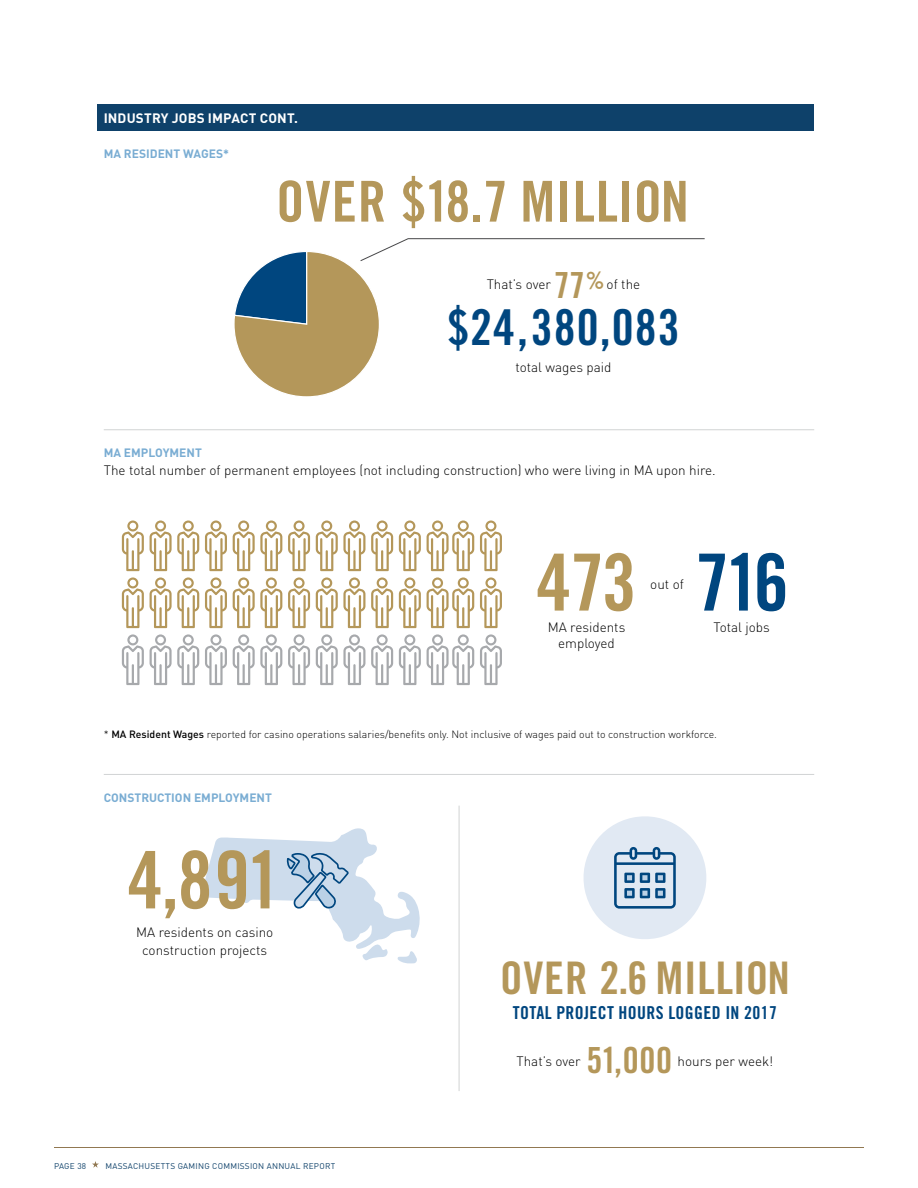
<style>
.page{position:relative;width:918px;height:1188px;background:#fff}
.page>*{position:absolute;margin:0;border:0;box-sizing:border-box;transform-origin:0 0}
.t1{font:79.5px "Trade Gothic Bold Cond Twenty";color:#b4975a}
.t2{font:78.9px "Trade Gothic Bold Cond Twenty";letter-spacing:-.05em;color:#b4975a}
.t3{font:56.4px "Trade Gothic Bold Cond Twenty";letter-spacing:.02em;color:#b4975a}
.t4{font:49.5px "Trade Gothic Bold Cond Twenty";letter-spacing:.02em;color:#00467f}
.t5{font:45px "Trade Gothic Bold Cond Twenty";letter-spacing:.02em;color:#b4975a}
.t6{font:36px "Trade Gothic Bold Cond Twenty";color:#b4975a}
.t7{font:17.85px "Trade Gothic Bold Cond Twenty";letter-spacing:.02em;color:#00467f}
.t8{font:300 13.5px/18px "DIN";color:#000;text-align:center}
.t9{font:700 13.5px "DIN";letter-spacing:.01em;color:#fff}
.t10{font:700 12px "DIN";color:#7aadd3}
.t11{font:300 10.5px "DIN";color:#000}
.t12{font:8.25px "DIN";letter-spacing:.03em;color:#0e416a}
.s1{font-family:"Trade Gothic Bold Cond Twenty";font-weight:400;font-size:36px;color:#b4975a}
.s2{font-family:"Trade Gothic Bold Cond Twenty";font-weight:400;font-size:24px;color:#b4975a}
.s3{color:#00467f}
.s4{font-weight:500}
</style>
<div class="page">
<svg style="left:92px;top:1161px;width:7px;height:7px"></svg>
<hr style="left:54px;top:1147px;width:810px;height:1px;background:#917851">
<svg style="left:202px;top:828px;width:218px;height:136px"></svg>
<svg style="left:583px;top:816px;width:123px;height:123px"></svg>
<hr style="left:459px;top:806px;width:1px;height:285px;background:#d1d3d4">
<hr style="left:104px;top:774px;width:710px;height:1px;background:#d1d3d4">
<hr style="left:104px;top:429px;width:710px;height:1px;background:#d1d3d4">
<svg style="left:205px;top:521px;width:22px;height:50px"></svg>
<svg style="left:399px;top:521px;width:22px;height:50px"></svg>
<svg style="left:316px;top:521px;width:49px;height:50px"></svg>
<svg style="left:122px;top:521px;width:22px;height:50px"></svg>
<svg style="left:150px;top:521px;width:49px;height:50px"></svg>
<svg style="left:233px;top:521px;width:49px;height:50px"></svg>
<svg style="left:371px;top:521px;width:22px;height:50px"></svg>
<svg style="left:480px;top:521px;width:22px;height:50px"></svg>
<svg style="left:427px;top:521px;width:47px;height:50px"></svg>
<svg style="left:288px;top:521px;width:22px;height:50px"></svg>
<svg style="left:205px;top:577px;width:22px;height:51px"></svg>
<svg style="left:399px;top:577px;width:22px;height:51px"></svg>
<svg style="left:316px;top:577px;width:49px;height:51px"></svg>
<svg style="left:122px;top:577px;width:22px;height:51px"></svg>
<svg style="left:150px;top:577px;width:49px;height:51px"></svg>
<svg style="left:233px;top:577px;width:49px;height:51px"></svg>
<svg style="left:371px;top:577px;width:22px;height:51px"></svg>
<svg style="left:480px;top:577px;width:22px;height:51px"></svg>
<svg style="left:427px;top:577px;width:47px;height:51px"></svg>
<svg style="left:288px;top:577px;width:22px;height:51px"></svg>
<svg style="left:205px;top:634px;width:22px;height:51px"></svg>
<svg style="left:399px;top:634px;width:22px;height:51px"></svg>
<svg style="left:316px;top:634px;width:49px;height:51px"></svg>
<svg style="left:122px;top:634px;width:22px;height:51px"></svg>
<svg style="left:150px;top:634px;width:49px;height:51px"></svg>
<svg style="left:233px;top:634px;width:49px;height:51px"></svg>
<svg style="left:371px;top:634px;width:22px;height:51px"></svg>
<svg style="left:480px;top:634px;width:22px;height:51px"></svg>
<svg style="left:427px;top:634px;width:47px;height:51px"></svg>
<svg style="left:288px;top:634px;width:22px;height:51px"></svg>
<div style="left:98px;top:104px;width:716px;height:27px;background:#0e416a"></div>
<svg style="left:234px;top:238px;width:471px;height:159px"></svg>
<p class="t9" style="left:104px;top:109px;width:196px">INDUSTRY JOBS IMPACT CONT.</p>
<p class="t10" style="left:104px;top:145px;width:127px">MA RESIDENT WAGES*</p>
<h3 class="t3" style="left:276px;top:167px;width:414px">OVER $18.7 MILLION</h3>
<p class="t8" style="left:487px;top:275px;width:155px">That’s over <span class="s1">77</span><span class="s2">%</span> of the</p>
<h3 class="t4" style="left:447px;top:297px;width:234px">$24,380,083</h3>
<p class="t8" style="left:515px;top:358px;width:98px">total wages paid</p>
<p class="t10" style="left:104px;top:445px;width:100px">MA EMPLOYMENT</p>
<p class="t8" style="left:104px;top:461px;width:613px">The total number of permanent employees (not including construction) who were living in MA upon hire.</p>
<h2 class="t2" style="left:536px;top:535px;width:254px">473 <span class="s3">716</span></h2>
<p class="t8" style="left:548px;top:619px;width:79px;line-height:16.5px">MA residents employed</p>
<p class="t8" style="left:714px;top:618px;width:58px">Total jobs</p>
<p class="t8" style="left:650px;top:575px;width:35px">out of</p>
<p class="t11" style="left:104px;top:727px;width:615px">* <span class="s4">MA Resident Wages</span> reported for casino operations salaries/benefits only. Not inclusive of wages paid out to construction workforce.</p>
<p class="t10" style="left:104px;top:789px;width:170px">CONSTRUCTION EMPLOYMENT</p>
<h1 class="t1" style="left:128px;top:832px;width:156px">4,891</h1>
<p class="t8" style="left:136px;top:923px;width:139px">MA residents on casino construction projects</p>
<p class="t12" style="left:54px;top:1160px;width:34px">PAGE 38</p>
<p class="t12" style="left:106px;top:1160px;width:231px">MASSACHUSETTS GAMING COMMISSION ANNUAL REPORT</p>
<h3 class="t5" style="left:500px;top:950px;width:291px">OVER 2.6 MILLION</h3>
<h3 class="t7" style="left:513px;top:1002px;width:266px">TOTAL PROJECT HOURS LOGGED IN 2017</h3>
<p class="t8" style="left:516px;top:1052px;width:66px">That’s over</p>
<h3 class="t6" style="left:586px;top:1038px;width:87px">51,000</h3>
<p class="t8" style="left:678px;top:1052px;width:97px">hours per week!</p>
</div>
